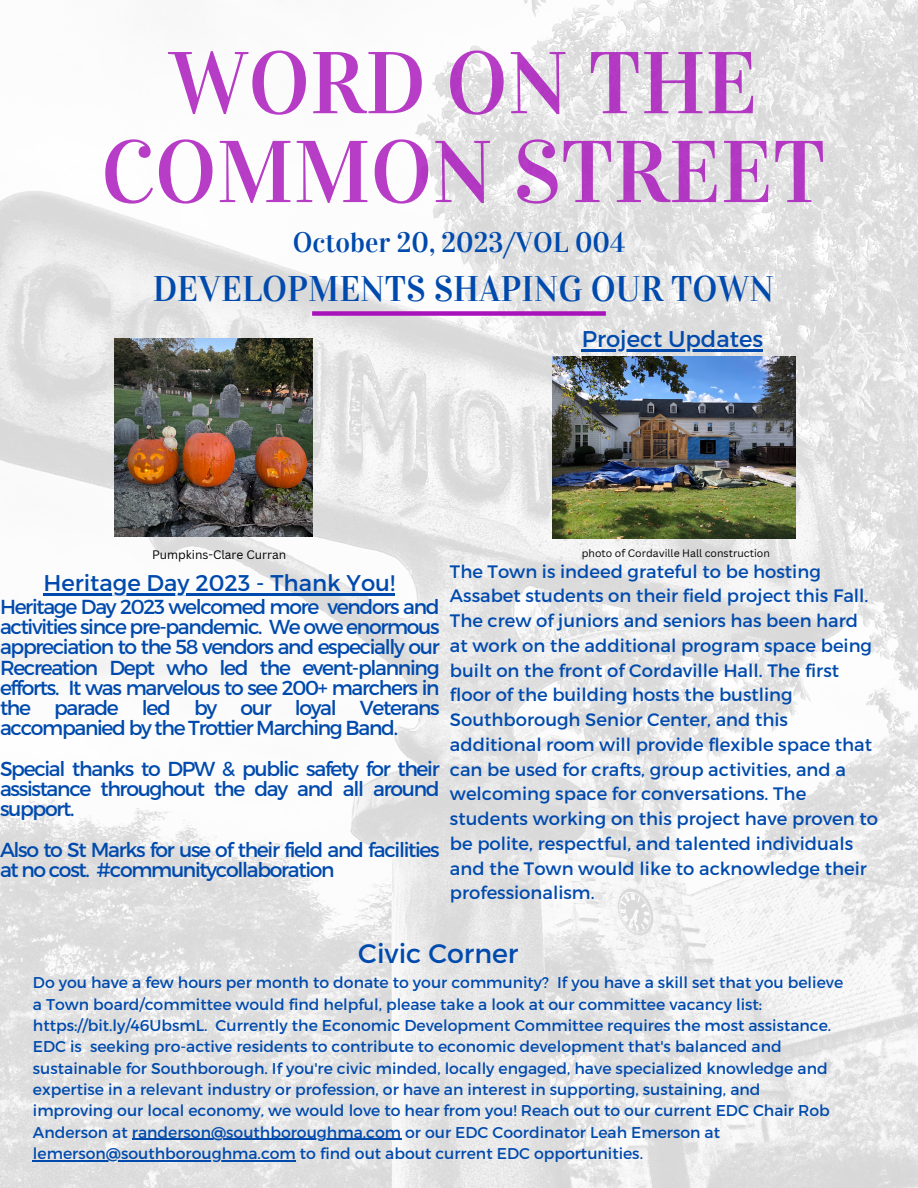
<style>
.page{position:relative;width:918px;height:1188px;background:#fff}
.page>*{position:absolute;margin:0;border:0;box-sizing:border-box;transform-origin:0 0}
.t1{font:87.9px/88.8px "Vidaloka";color:#a812bb;text-align:center}
.t2{font:35.55px "Vidaloka";color:#004aad}
.t3{font:28.05px "Vidaloka";color:#004aad}
.t4{font:26.85px "Montserrat";color:#004aad}
.t5{font:22.8px "Montserrat";color:#004aad}
.t6{font:20.25px/20.2px "Montserrat";letter-spacing:-.065em;color:#004aad;text-align:justify}
.t7{font:18px/24.8px "Montserrat";color:#004aad}
.t8{font:15.6px/21.3px "Montserrat";color:#004aad}
.t9{font:12px "Canva Sans";color:#000}
.t10{font:10.5px "Canva Sans";color:#000}
</style>
<div class="page">
<img style="left:0;top:0;width:918px;height:1188px">
<div style="left:312px;top:311px;width:294px;height:5px;background:#a812bb"></div>
<img style="left:114px;top:338px;width:198px;height:198px">
<hr style="left:43px;top:593px;width:352px;height:2px;background:#004aad">
<img style="left:552px;top:356px;width:243px;height:183px">
<hr style="left:582px;top:349px;width:181px;height:3px;background:#004aad">
<hr style="left:132px;top:1139px;width:269px;height:1px;background:#004aad">
<hr style="left:33px;top:1160px;width:263px;height:1px;background:#004aad">
<h1 class="t1" style="left:101px;top:40px;width:726px">WORD ON THE<br>COMMON STREET</h1>
<p class="t3" style="left:293px;top:226px;width:334px">October 20, 2023/VOL 004</p>
<p class="t2" style="left:153px;top:268px;width:623px">DEVELOPMENTS SHAPING OUR TOWN</p>
<p class="t9" style="left:152px;top:546px;width:136px">Pumpkins-Clare Curran</p>
<p class="t5" style="left:582px;top:324px;width:183px">Project Updates</p>
<p class="t10" style="left:582px;top:546px;width:190px">photo of Cordaville Hall construction</p>
<p class="t7" style="left:450px;top:558px;width:430px">The Town is indeed grateful to be hosting Assabet students on their field project this Fall.<br>The crew of juniors and seniors has been hard at work on the additional program space being built on the front of Cordaville Hall. The first floor of the building hosts the bustling Southborough Senior Center, and this additional room will provide flexible space that can be used for crafts, group activities, and a welcoming space for conversations. The students working on this project have proven to be polite, respectful, and talented individuals and the Town would like to acknowledge their professionalism.</p>
<p class="t4" style="left:358px;top:936px;width:162px">Civic Corner</p>
<p class="t8" style="left:33px;top:971px;width:812px">Do you have a few hours per month to donate to your community? If you have a skill set that you believe a Town board/committee would find helpful, please take a look at our committee vacancy list: https://bit.ly/46UbsmL. Currently the Economic Development Committee requires the most assistance.<br>EDC is seeking pro-active residents to contribute to economic development that's balanced and sustainable for Southborough. If you're civic minded, locally engaged, have specialized knowledge and expertise in a relevant industry or profession, or have an interest in supporting, sustaining, and improving our local economy, we would love to hear from you! Reach out to our current EDC Chair Rob Anderson at randerson@southboroughma.com or our EDC Coordinator Leah Emerson at lemerson@southboroughma.com to find out about current EDC opportunities.</p>
<p class="t5" style="left:43px;top:568px;width:353px">Heritage Day 2023 - Thank You!</p>
<p class="t6" style="left:0;top:595px;width:441px">Heritage Day 2023 welcomed more vendors and activities since pre-pandemic. We owe enormous appreciation to the 58 vendors and especially our Recreation Dept who led the event-planning efforts. It was marvelous to see 200+ marchers in the parade led by our loyal Veterans accompanied by the Trottier Marching Band.</p>
<p class="t6" style="left:0;top:757px;width:441px">Special thanks to DPW &amp; public safety for their assistance throughout the day and all around support.</p>
<p class="t6" style="left:0;top:838px;width:441px">Also to St Marks for use of their field and facilities at no cost. #communitycollaboration</p>
</div>
